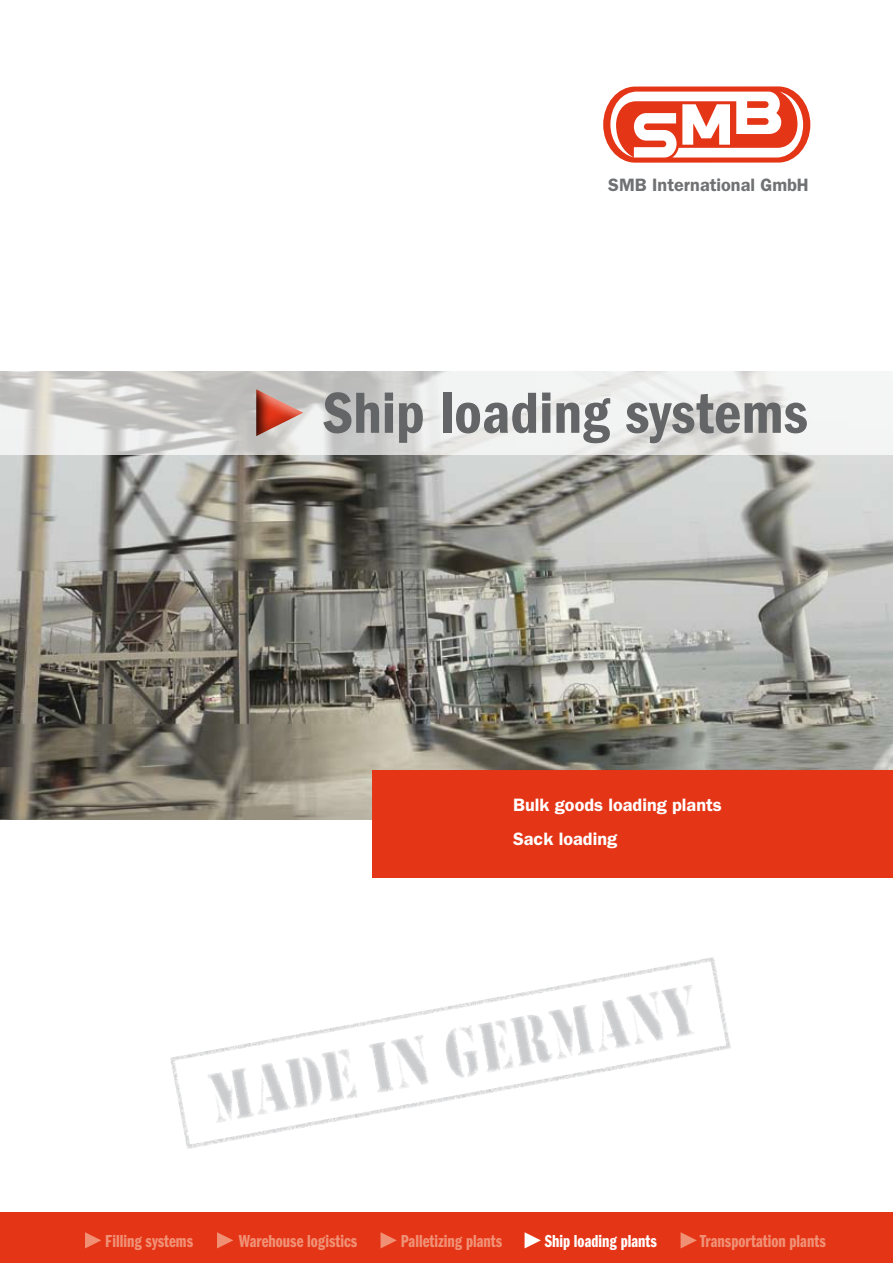
<style>
.page{position:relative;width:893px;height:1263px;background:#fff}
.page>*{position:absolute;margin:0;border:0;box-sizing:border-box;transform-origin:0 0}
.t1{font:75px "Army Condensed";color:#c5c6c8}
.t2{font:60px "ITC Franklin Gothic Std Dm Cd";color:#646567}
.t3{font:18px "ITC Franklin Gothic Std Dm Cp";color:#f09175}
.t4{font:600 18px/34.5px "ITC Franklin Gothic Std";color:#fff}
.t5{font:600 18px "ITC Franklin Gothic Std";color:#707173}
.t6{font:18px "ITC Franklin Gothic Std Dm Cp";color:#fff}
</style>
<div class="page">
<img style="left:0;top:454px;width:893px;height:366px">
<div style="left:373px;top:770px;width:520px;height:107px;background:#e53517"></div>
<div style="left:0;top:1213px;width:893px;height:50px;background:#e53517"></div>
<svg style="left:0;top:371px;width:893px;height:83px"></svg>
<svg style="left:170px;top:957px;width:561px;height:192px"></svg>
<svg style="left:603px;top:86px;width:207px;height:77px"></svg>
<div style="left:255px;top:387px;width:51px;height:50px;background:#000;opacity:.75"></div>
<svg style="left:85px;top:1232px;width:16px;height:16px"></svg>
<svg style="left:217px;top:1232px;width:16px;height:16px"></svg>
<svg style="left:381px;top:1232px;width:16px;height:16px"></svg>
<svg style="left:525px;top:1232px;width:16px;height:16px"></svg>
<svg style="left:681px;top:1232px;width:16px;height:16px"></svg>
<p class="t5" style="left:608px;top:174px;width:202px">SMB International GmbH</p>
<h2 class="t2" style="left:322px;top:379px;width:487px">Ship loading systems</h2>
<p class="t4" style="left:513px;top:787px;width:210px">Bulk goods loading plants<br>Sack loading</p>
<h1 class="t1" style="left:202px;top:1059px;width:498px;rotate:-11deg">MADE IN GERMANY</h1>
<p class="t3" style="left:105px;top:1231px;width:89px">Filling systems</p>
<p class="t3" style="left:239px;top:1231px;width:120px">Warehouse logistics</p>
<p class="t3" style="left:401px;top:1231px;width:103px">Palletizing plants</p>
<p class="t6" style="left:545px;top:1231px;width:114px">Ship loading plants</p>
<p class="t3" style="left:700px;top:1231px;width:127px">Transportation plants</p>
</div>
